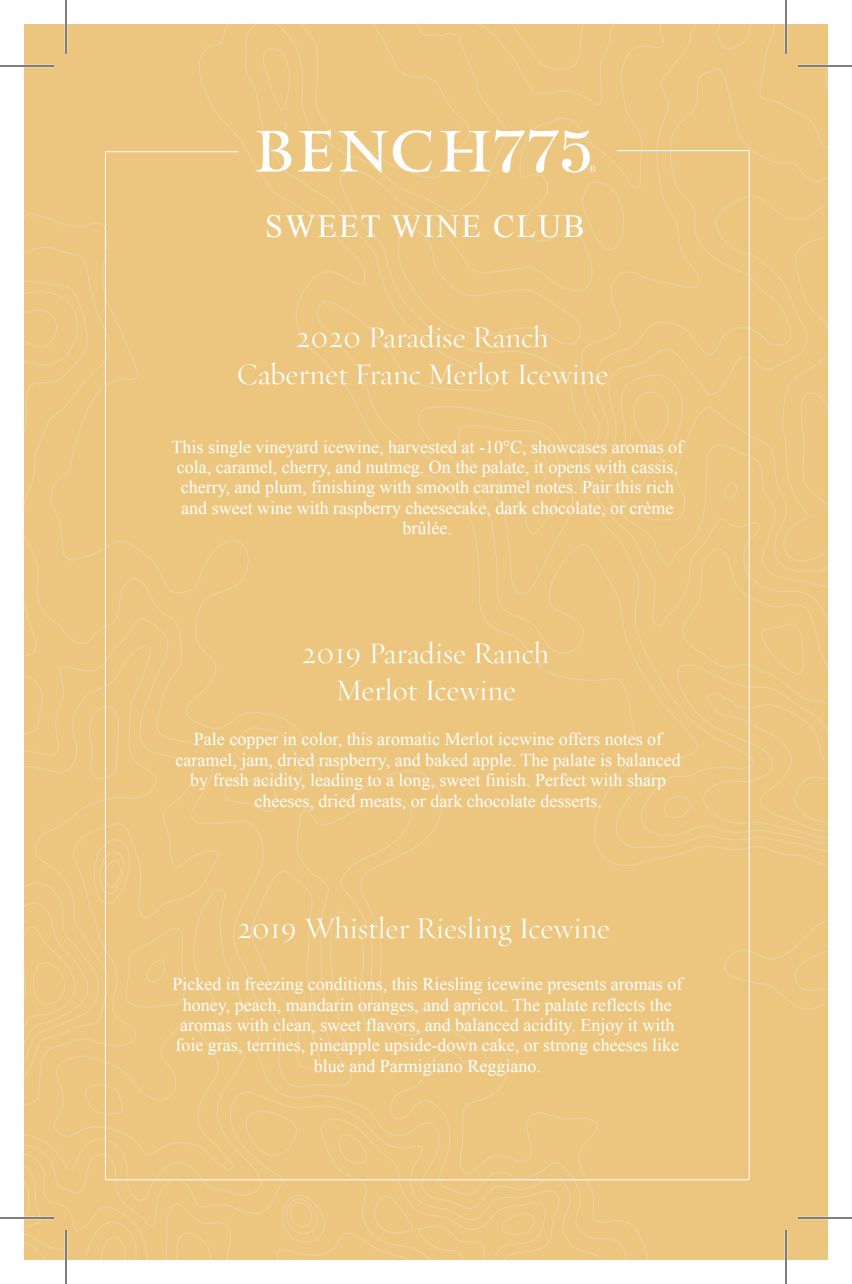
<style>
.page{position:relative;width:852px;height:1284px;background:#fff}
.page>*{position:absolute;margin:0;border:0;box-sizing:border-box;transform-origin:0 0}
.t1{font:32.2px "Times New Roman";letter-spacing:.06em;color:#fff}
.t2{font:30.6px/36.8px "Requiem Fine HTF Roman";color:#fff;text-align:center}
.t3{font:18px/20.4px "Times New Roman";color:#fff;text-align:center}
</style>
<div class="page">
<div style="left:24px;top:24px;width:804px;height:1236px;background:#ecc67f"></div>
<hr style="left:0;top:65px;width:54px;height:2px;background:#fff">
<hr style="left:798px;top:65px;width:54px;height:2px;background:#fff">
<hr style="left:0;top:1217px;width:54px;height:2px;background:#fff">
<hr style="left:798px;top:1217px;width:54px;height:2px;background:#fff">
<hr style="left:65px;top:0;width:2px;height:54px;background:#fff">
<hr style="left:65px;top:1230px;width:2px;height:54px;background:#fff">
<hr style="left:785px;top:0;width:2px;height:54px;background:#fff">
<hr style="left:785px;top:1230px;width:2px;height:54px;background:#fff">
<hr style="left:0;top:66px;width:54px;height:1px;background:#000">
<hr style="left:798px;top:66px;width:54px;height:1px;background:#000">
<hr style="left:0;top:1218px;width:54px;height:1px;background:#000">
<hr style="left:798px;top:1218px;width:54px;height:1px;background:#000">
<hr style="left:66px;top:0;width:1px;height:54px;background:#000">
<hr style="left:66px;top:1230px;width:1px;height:54px;background:#000">
<hr style="left:786px;top:0;width:1px;height:54px;background:#000">
<hr style="left:786px;top:1230px;width:1px;height:54px;background:#000">
<h1 class="t1" style="left:265px;top:205px;width:321px">SWEET WINE CLUB</h1>
<h2 class="t2" style="left:237px;top:320px;width:373px">2020 Paradise Ranch<br>Cabernet Franc Merlot Icewine</h2>
<p class="t3" style="left:172px;top:436px;width:513px">This single vineyard icewine, harvested at -10°C, showcases aromas of cola, caramel, cherry, and nutmeg. On the palate, it opens with cassis, cherry, and plum, finishing with smooth caramel notes. Pair this rich and sweet wine with raspberry cheesecake, dark chocolate, or crème brûlée.</p>
<h2 class="t2" style="left:302px;top:636px;width:249px">2019 Paradise Ranch<br>Merlot Icewine</h2>
<p class="t3" style="left:175px;top:729px;width:507px">Pale copper in color, this aromatic Merlot icewine offers notes of caramel, jam, dried raspberry, and baked apple. The palate is balanced by fresh acidity, leading to a long, sweet finish. Perfect with sharp cheeses, dried meats, or dark chocolate desserts.</p>
<h2 class="t2" style="left:237px;top:911px;width:374px">2019 Whistler Riesling Icewine</h2>
<p class="t3" style="left:172px;top:974px;width:511px">Picked in freezing conditions, this Riesling icewine presents aromas of honey, peach, mandarin oranges, and apricot. The palate reflects the aromas with clean, sweet flavors, and balanced acidity. Enjoy it with foie gras, terrines, pineapple upside-down cake, or strong cheeses like blue and Parmigiano Reggiano.</p>
</div>
